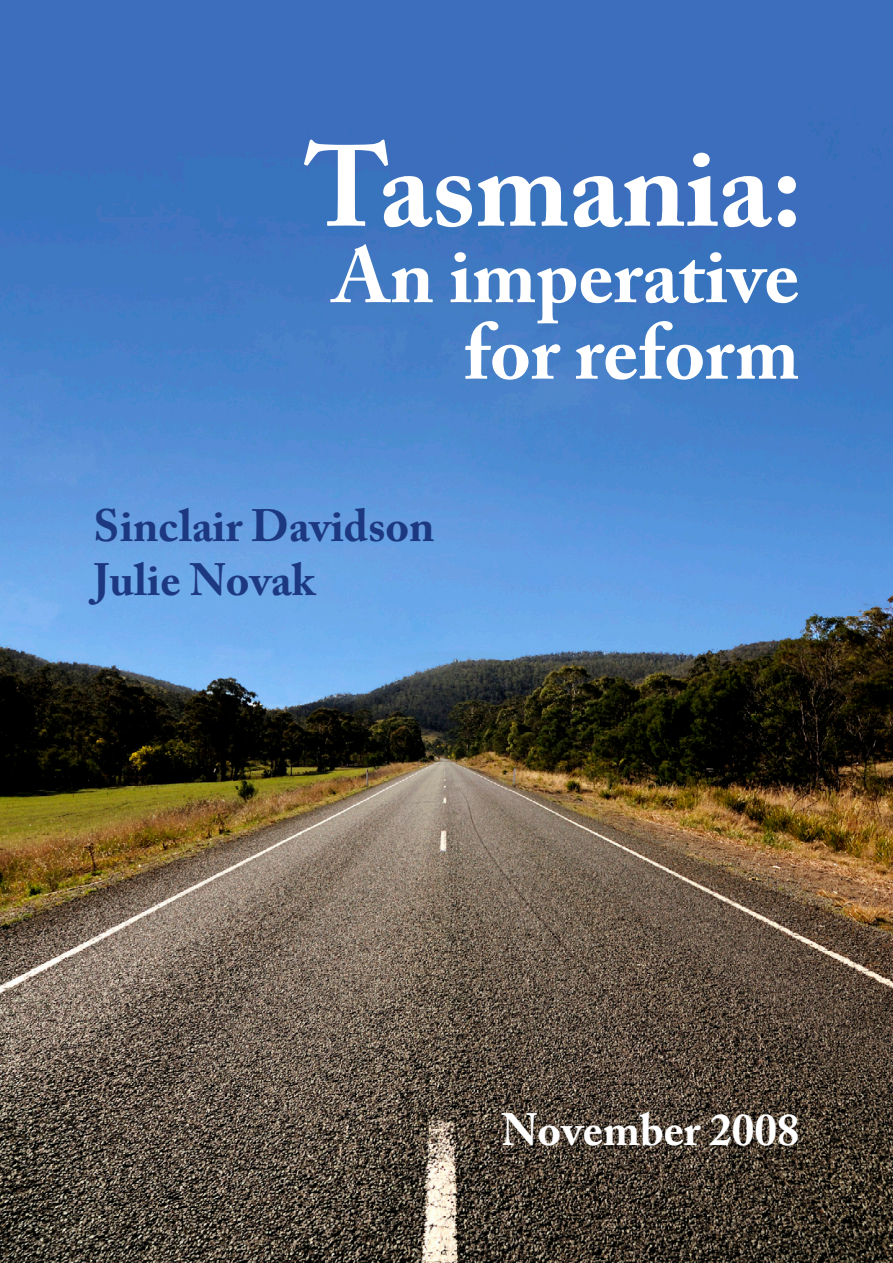
<style>
.page{position:relative;width:893px;height:1263px;background:#fff}
.page>*{position:absolute;margin:0;border:0;box-sizing:border-box;transform-origin:0 0}
.Heading{font:700 114px "Adobe Caslon Pro";color:#fff}
.Heading-2{font:700 78px/76.5px "Adobe Caslon Pro";color:#fff;text-align:right}
.Heading-3{font:700 45px "Adobe Caslon Pro";color:#1c3881}
.Heading-4{font:700 45px "Adobe Caslon Pro";color:#fff}
</style>
<div class="page">
<img style="left:0;top:0;width:893px;height:1263px">
<p class="Heading" style="left:305px;top:120px;width:499px">Tasmania:</p>
<p class="Heading-2" style="left:333px;top:237px;width:468px">An imperative for reform</p>
<p class="Heading-3" style="left:94px;top:499px;width:343px">Sinclair Davidson</p>
<p class="Heading-3" style="left:94px;top:553px;width:223px">Julie Novak</p>
<p class="Heading-4" style="left:502px;top:1103px;width:299px">November 2008</p>
</div>
